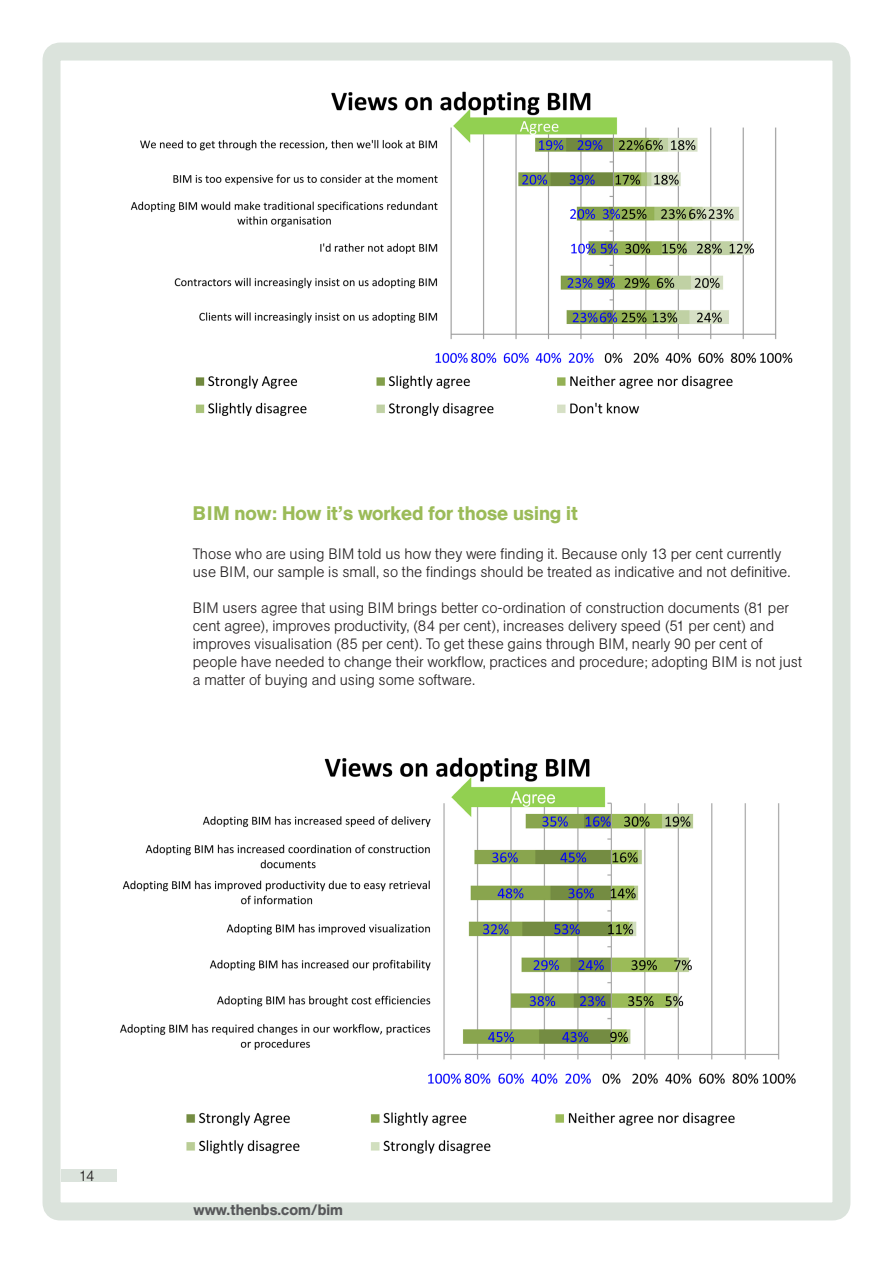
<style>
.page{position:relative;width:893px;height:1263px;background:#fff}
.page>*{position:absolute;margin:0;border:0;box-sizing:border-box;transform-origin:0 0}
.t1{font:500 19.5px "AG Buch BQ";color:#9bbb58}
.Text{font:300 15px/18px "AG Buch BQ";color:#231f20}
.t2{font:500 15px "AG Buch BQ";color:#57585a}
</style>
<div class="page">
<div style="left:43px;top:43px;width:807px;height:1177px;border:18px solid #dbe3dc;border-radius:9px"></div>
<div style="left:61px;top:1169px;width:55px;height:12px;background:#dbe3dc"></div>
<img style="left:130px;top:91px;width:663px;height:325px">
<img style="left:120px;top:757px;width:676px;height:397px">
<h1 class="t1" style="left:193px;top:502px;width:387px">BIM now: How it’s worked for those using it</h1>
<p class="Text" style="left:193px;top:545px;width:599px">Those who are using BIM told us how they were finding it. Because only 13 per cent currently use BIM, our sample is small, so the findings should be treated as indicative and not definitive.</p>
<p class="Text" style="left:193px;top:599px;width:611px">BIM users agree that using BIM brings better co-ordination of construction documents (81 per cent agree), improves productivity, (84 per cent), increases delivery speed (51 per cent) and improves visualisation (85 per cent). To get these gains through BIM, nearly 90 per cent of people have needed to change their workflow, practices and procedure; adopting BIM is not just a matter of buying and using some software.</p>
<p class="Text" style="left:79px;top:1166px;width:17px">14</p>
<p class="t2" style="left:193px;top:1201px;width:151px">www.thenbs.com/bim</p>
</div>
